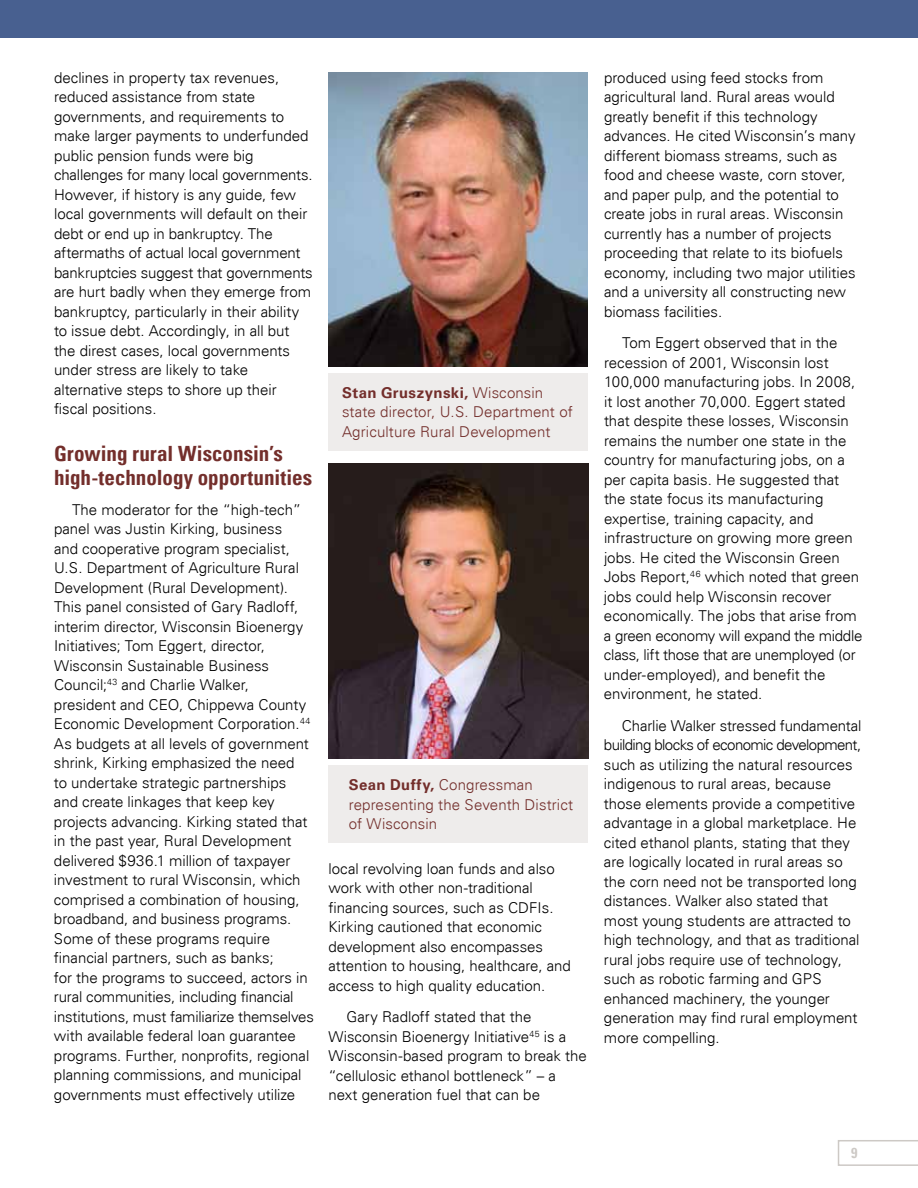
<style>
.page{position:relative;width:918px;height:1188px;background:#fff}
.page>*{position:absolute;margin:0;border:0;box-sizing:border-box;transform-origin:0 0}
.t1{font:700 condensed 21px/24px "Univers";color:#732e2b}
.t2{font:300 15px/19.5px "Univers";letter-spacing:-.005em;color:#000}
.t3{font:300 15px/19.5px "Univers";letter-spacing:.01em;color:#732e2b}
.t4{font:700 condensed 14.25px "Univers";color:#cdc9c5}
.s1{font-weight:700}
</style>
<div class="page">
<div style="left:0;top:0;width:918px;height:38px;background:#486090"></div>
<svg style="left:838px;top:1140px;width:80px;height:26px"></svg>
<img style="left:328px;top:72px;width:260px;height:295px">
<div style="left:328px;top:373px;width:260px;height:78px;background:#eeeceb"></div>
<img style="left:328px;top:463px;width:261px;height:295px">
<div style="left:328px;top:765px;width:260px;height:78px;background:#eeeceb"></div>
<p class="t2" style="left:54px;top:68px;width:260px">declines in property tax revenues, reduced assistance from state governments, and requirements to make larger payments to underfunded public pension funds were big challenges for many local governments.<br>However, if history is any guide, few local governments will default on their debt or end up in bankruptcy. The aftermaths of actual local government bankruptcies suggest that governments are hurt badly when they emerge from bankruptcy, particularly in their ability to issue debt. Accordingly, in all but the direst cases, local governments under stress are likely to take alternative steps to shore up their fiscal positions.</p>
<h1 class="t1" style="left:54px;top:441px;width:260px">Growing rural Wisconsin’s high-technology opportunities</h1>
<p class="t2" style="left:54px;top:500px;width:261px;text-indent:18px">The moderator for the “high-tech” panel was Justin Kirking, business<br>and cooperative program specialist, U.S. Department of Agriculture Rural Development (Rural Development).<br>This panel consisted of Gary Radloff, interim director, Wisconsin Bioenergy Initiatives; Tom Eggert, director, Wisconsin Sustainable Business Council;<sup>43</sup> and Charlie Walker, president and CEO, Chippewa County Economic Development Corporation.<sup>44<br></sup>As budgets at all levels of government shrink, Kirking emphasized the need<br>to undertake strategic partnerships and create linkages that keep key projects advancing. Kirking stated that in the past year, Rural Development delivered $936.1 million of taxpayer investment to rural Wisconsin, which comprised a combination of housing, broadband, and business programs.<br>Some of these programs require financial partners, such as banks;<br>for the programs to succeed, actors in rural communities, including financial institutions, must familiarize themselves with available federal loan guarantee programs. Further, nonprofits, regional planning commissions, and municipal governments must effectively utilize</p>
<p class="t3" style="left:342px;top:383px;width:232px"><span class="s1">Stan Gruszynski,</span> Wisconsin state director, U.S. Department of<br>Agriculture Rural Development</p>
<p class="t3" style="left:349px;top:775px;width:226px"><span class="s1">Sean Duffy,</span> Congressman representing the Seventh District of Wisconsin</p>
<p class="t2" style="left:328px;top:859px;width:244px">local revolving loan funds and also work with other non-traditional financing sources, such as CDFIs.<br>Kirking cautioned that economic development also encompasses attention to housing, healthcare, and access to high quality education.</p>
<p class="t2" style="left:328px;top:1007px;width:260px;text-indent:18px">Gary Radloff stated that the Wisconsin Bioenergy Initiative<sup>45</sup> is a Wisconsin-based program to break the “cellulosic ethanol bottleneck” – a next generation fuel that can be</p>
<p class="t2" style="left:604px;top:68px;width:253px">produced using feed stocks from agricultural land. Rural areas would greatly benefit if this technology advances. He cited Wisconsin’s many different biomass streams, such as food and cheese waste, corn stover, and paper pulp, and the potential to create jobs in rural areas. Wisconsin currently has a number of projects proceeding that relate to its biofuels economy, including two major utilities and a university all constructing new biomass facilities.</p>
<p class="t2" style="left:604px;top:333px;width:260px;text-indent:18px">Tom Eggert observed that in the recession of 2001, Wisconsin lost 100,000 manufacturing jobs. In 2008, it lost another 70,000. Eggert stated that despite these losses, Wisconsin remains the number one state in the country for manufacturing jobs, on a per capita basis. He suggested that the state focus its manufacturing expertise, training capacity, and infrastructure on growing more green jobs. He cited the Wisconsin Green Jobs Report,<sup>46</sup> which noted that green jobs could help Wisconsin recover economically. The jobs that arise from a green economy will expand the middle class, lift those that are unemployed (or under-employed), and benefit the environment, he stated.</p>
<p class="t2" style="left:604px;top:716px;width:259px;text-indent:18px">Charlie Walker stressed fundamental building blocks of economic development, such as utilizing the natural resources indigenous to rural areas, because those elements provide a competitive advantage in a global marketplace. He cited ethanol plants, stating that they are logically located in rural areas so the corn need not be transported long distances. Walker also stated that most young students are attracted to high technology, and that as traditional rural jobs require use of technology, such as robotic farming and GPS enhanced machinery, the younger generation may find rural employment more compelling.</p>
<p class="t4" style="left:851px;top:1144px;width:8px">9</p>
</div>
